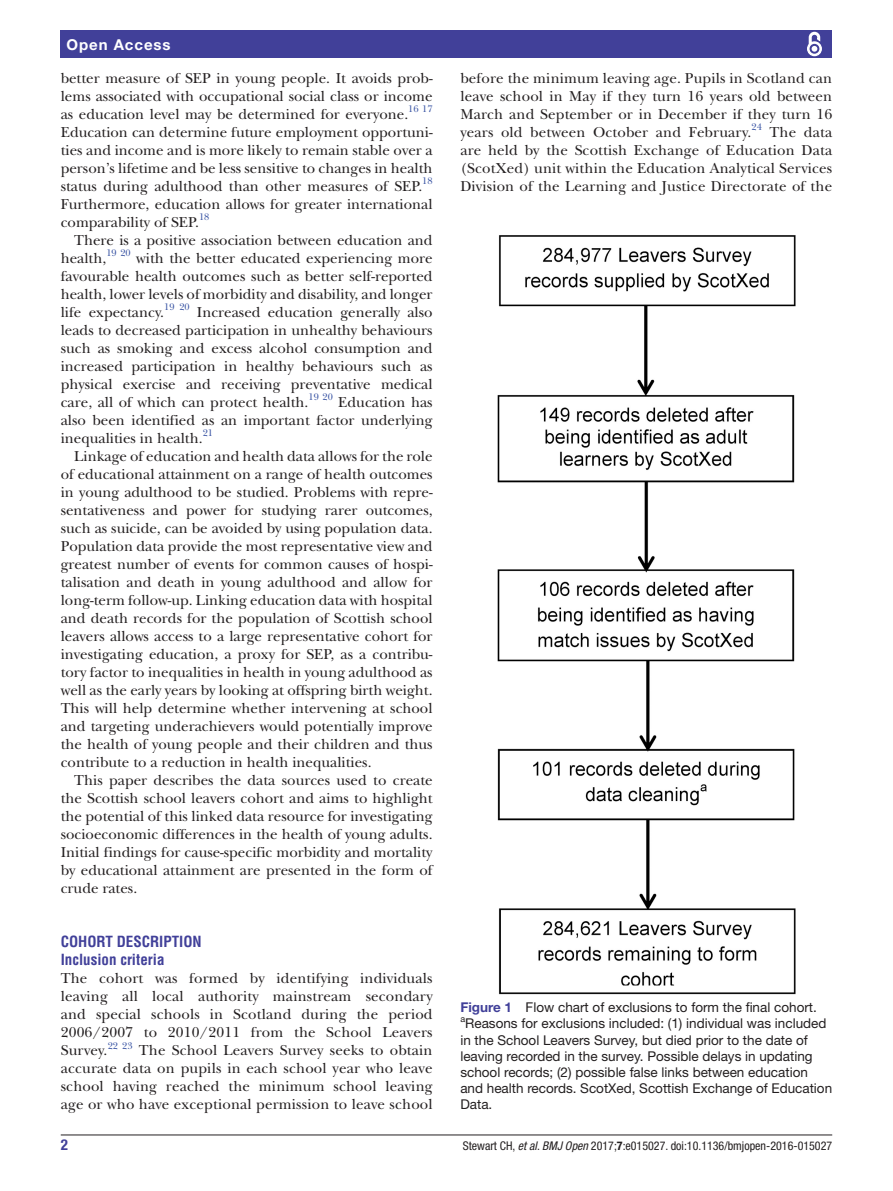
<style>
.page{position:relative;width:893px;height:1191px;background:#fff}
.page>*{position:absolute;margin:0;border:0;box-sizing:border-box;transform-origin:0 0}
.t1{font:15px/18px "New Baskerville";color:#231f20;text-align:justify}
.t2{font:700 condensed 15px/18px "Helvetica LT Std";color:#414099}
.t3{font:700 15px "Helvetica Neue LT Std";letter-spacing:.065em;color:#fff}
.t4{font:700 condensed 15px "Helvetica Neue LT Std";color:#414099}
.t5{font:13.5px/16.2px "Helvetica Neue LT Std";color:#231f20}
.t6{font:condensed 12px "Helvetica Neue LT Std";color:#231f20}
.t7{font:9.9px "New Baskerville";color:#3853a3}
.t8{font:9px "Helvetica Neue LT Std";color:#231f20}
.s1{font-weight:700;color:#414099}
.s2{font-style:italic}
.s3{font-weight:700}
</style>
<div class="page">
<hr style="left:61px;top:1134px;width:771px;height:1px;background:#231f20">
<div style="left:61px;top:31px;width:771px;height:27px;background:#414099"></div>
<svg style="left:807px;top:31px;width:15px;height:26px"></svg>
<img style="left:497px;top:235px;width:298px;height:759px">
<p class="t3" style="left:66px;top:35px;width:106px">Open Access</p>
<p class="t1" style="left:61px;top:69px;width:373px">better measure of SEP in young people. It avoids prob&shy;lems associated with occupational social class or income as education level may be determined for everyone.</p>
<p class="t7" style="left:408px;top:103px;width:26px">16 17</p>
<p class="t1" style="left:61px;top:123px;width:373px">Education can determine future employment opportuni&shy;ties and income and is more likely to remain stable over a person’s lifetime and be less sensitive to changes in health status during adulthood than other measures of SEP.</p>
<p class="t7" style="left:422px;top:175px;width:12px">18</p>
<p class="t1" style="left:61px;top:195px;width:373px">Furthermore, education allows for greater international comparability of SEP.</p>
<p class="t7" style="left:199px;top:211px;width:12px">18</p>
<p class="t1" style="left:61px;top:231px;width:373px;text-indent:14px">There is a positive association between education and health,</p>
<p class="t7" style="left:106px;top:247px;width:26px">19 20</p>
<p class="t1" style="left:61px;top:249px;width:373px;text-indent:75px">with the better educated experiencing more favourable health outcomes such as better self-reported health, lower levels of morbidity and disability, and longer life expectancy.</p>
<p class="t7" style="left:164px;top:301px;width:27px">19 20</p>
<p class="t1" style="left:61px;top:303px;width:373px;text-indent:136px">Increased education generally also leads to decreased participation in unhealthy behaviours such as smoking and excess alcohol consumption and increased participation in healthy behaviours such as physical exercise and receiving preventative medical care, all of which can protect health.</p>
<p class="t7" style="left:308px;top:391px;width:26px">19 20</p>
<p class="t1" style="left:61px;top:393px;width:373px;text-indent:278px">Education has also been identified as an important factor underlying inequalities in health.<sup>21</sup></p>
<p class="t1" style="left:61px;top:447px;width:373px;text-indent:14px">Linkage of education and health data allows for the role of educational attainment on a range of health outcomes in young adulthood to be studied. Problems with repre&shy;sentativeness and power for studying rarer outcomes, such as suicide, can be avoided by using population data.<br>Population data provide the most representative view and greatest number of events for common causes of hospi&shy;talisation and death in young adulthood and allow for long-term follow-up. Linking education data with hospital and death records for the population of Scottish school leavers allows access to a large representative cohort for investigating education, a proxy for SEP, as a contribu&shy;tory factor to inequalities in health in young adulthood as well as the early years by looking at offspring birth weight.<br>This will help determine whether intervening at school and targeting underachievers would potentially improve the health of young people and their children and thus contribute to a reduction in health inequalities.</p>
<p class="t1" style="left:61px;top:771px;width:373px;text-indent:14px">This paper describes the data sources used to create the Scottish school leavers cohort and aims to highlight the potential of this linked data resource for investigating socioeconomic differences in the health of young adults.<br>Initial findings for cause-specific morbidity and mortality by educational attainment are presented in the form of crude rates.</p>
<p class="t2" style="left:61px;top:932px;width:142px">Cohort description<br>Inclusion criteria</p>
<p class="t1" style="left:61px;top:969px;width:373px">The cohort was formed by identifying individuals leaving all local authority mainstream secondary and special schools in Scotland during the period 2006/2007 to 2010/2011 from the School Leavers Survey.</p>
<p class="t7" style="left:108px;top:1039px;width:27px">22 23</p>
<p class="t1" style="left:61px;top:1041px;width:373px;text-indent:78px">The School Leavers Survey seeks to obtain accurate data on pupils in each school year who leave school having reached the minimum school leaving age or who have exceptional permission to leave school</p>
<p class="t1" style="left:460px;top:69px;width:373px">before the minimum leaving age. Pupils in Scotland can leave school in May if they turn 16 years old between March and September or in December if they turn 16 years old between October and February.</p>
<p class="t7" style="left:751px;top:121px;width:12px">24</p>
<p class="t1" style="left:460px;top:123px;width:373px;text-indent:309px">The data are held by the Scottish Exchange of Education Data (ScotXed) unit within the Education Analytical Services Division of the Learning and Justice Directorate of the</p>
<p class="t5" style="left:460px;top:999px;width:358px"><span class="s1">Figure 1</span> Flow chart of exclusions to form the final cohort.</p>
<p class="t8" style="left:460px;top:1013px;width:6px">a</p>
<p class="t5" style="left:460px;top:1015px;width:373px;text-indent:5px">Reasons for exclusions included: (1) individual was included in the School Leavers Survey, but died prior to the date of leaving recorded in the survey. Possible delays in updating school records; (2) possible false links between education and health records. ScotXed, Scottish Exchange of Education Data.</p>
<p class="t4" style="left:61px;top:1135px;width:9px">2</p>
<p class="t6" style="left:463px;top:1138px;width:371px">Stewart CH, <span class="s2">et al</span>. <span class="s2">BMJ Open</span> 2017;<span class="s3">7</span>:e015027. doi:10.1136/bmjopen-2016-015027</p>
</div>
